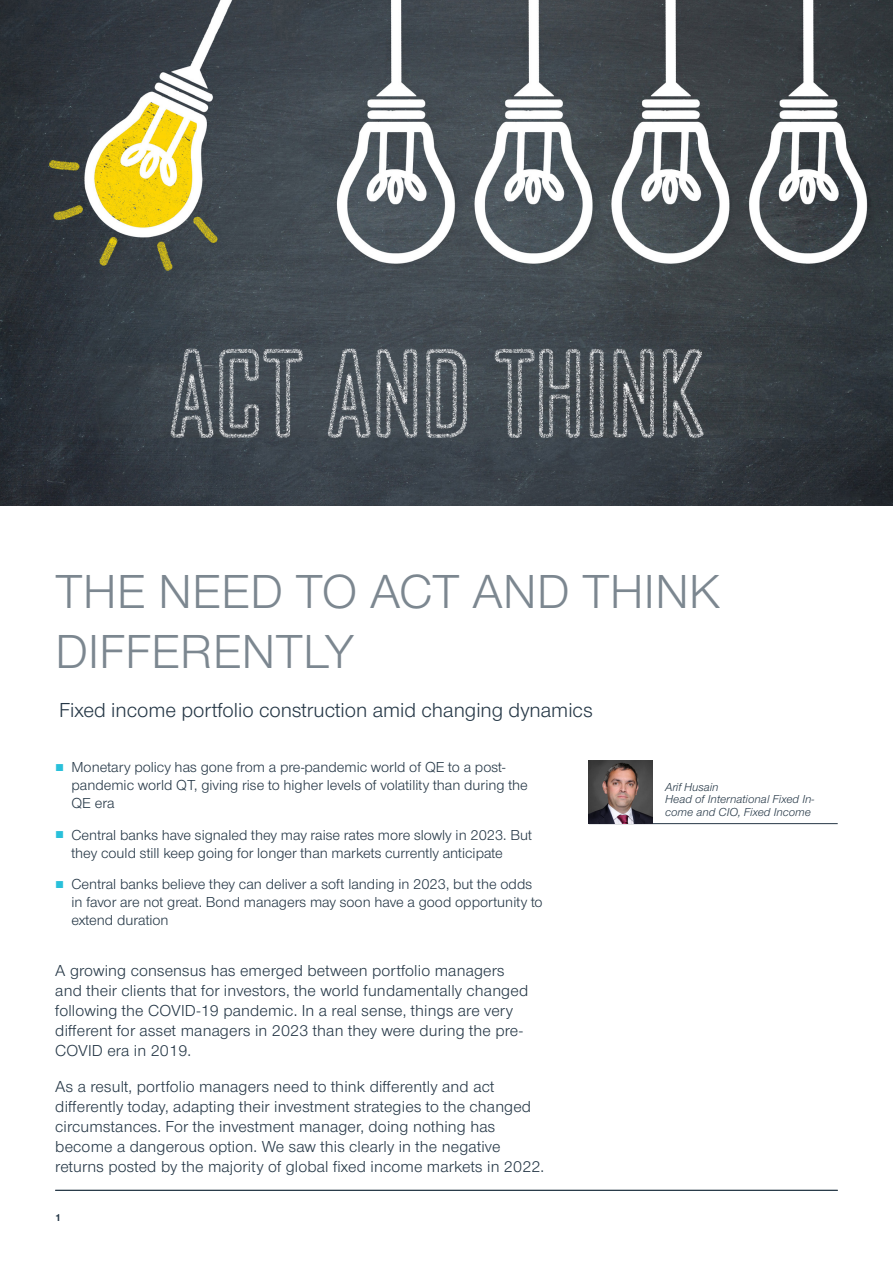
<style>
.page{position:relative;width:893px;height:1263px;background:#fff}
.page>*{position:absolute;margin:0;border:0;box-sizing:border-box;transform-origin:0 0}
.t1{font:49.5px/60px "Nimbus San Nov";color:#7c8790}
.t2{font:21px "Nimbus San Nov";color:#253746}
.t3{font:16.5px/19.8px "Nimbus San Nov";letter-spacing:.01em;color:#253746}
.t4{font:15px/18px "Nimbus San Nov";color:#253746}
.t5{font:italic 12px/12.6px "Nimbus San Nov";letter-spacing:.005em;color:#253746}
.t6{font:700 10.5px "Nimbus San Nov";color:#253746}
.s1{font-family:"Arial";color:#29c0da}
</style>
<div class="page">
<hr style="left:55px;top:1190px;width:783px;height:1px;background:#253746">
<img style="left:0;top:0;width:893px;height:506px">
<hr style="left:589px;top:823px;width:249px;height:1px;background:#253746">
<img style="left:589px;top:760px;width:63px;height:64px">
<h1 class="t1" style="left:55px;top:562px;width:666px">THE NEED TO ACT AND THINK<br>DIFFERENTLY</h1>
<p class="t2" style="left:59px;top:698px;width:535px">Fixed income portfolio construction amid changing dynamics</p>
<p class="t4" style="left:71px;top:758px;width:458px;text-indent:-16px"><span class="s1">■</span> Monetary policy has gone from a pre-pandemic world of QE to a post&shy;pandemic world QT, giving rise to higher levels of volatility than during the<br>QE era</p>
<p class="t4" style="left:71px;top:826px;width:462px;text-indent:-16px"><span class="s1">■</span> Central banks have signaled they may raise rates more slowly in 2023. But they could still keep going for longer than markets currently anticipate</p>
<p class="t4" style="left:71px;top:875px;width:473px;text-indent:-16px"><span class="s1">■</span> Central banks believe they can deliver a soft landing in 2023, but the odds in favor are not great. Bond managers may soon have a good opportunity to extend duration</p>
<p class="t3" style="left:55px;top:961px;width:474px">A growing consensus has emerged between portfolio managers and their clients that for investors, the world fundamentally changed following the COVID-19 pandemic. In a real sense, things are very different for asset managers in 2023 than they were during the pre-COVID era in 2019.</p>
<p class="t3" style="left:55px;top:1077px;width:490px">As a result, portfolio managers need to think differently and act differently today, adapting their investment strategies to the changed circumstances. For the investment manager, doing nothing has become a dangerous option. We saw this clearly in the negative returns posted by the majority of global fixed income markets in 2022.</p>
<p class="t6" style="left:55px;top:1211px;width:7px">1</p>
<p class="t5" style="left:665px;top:780px;width:151px">Arif Husain<br>Head of International Fixed In&shy;come and CIO, Fixed Income</p>
</div>
